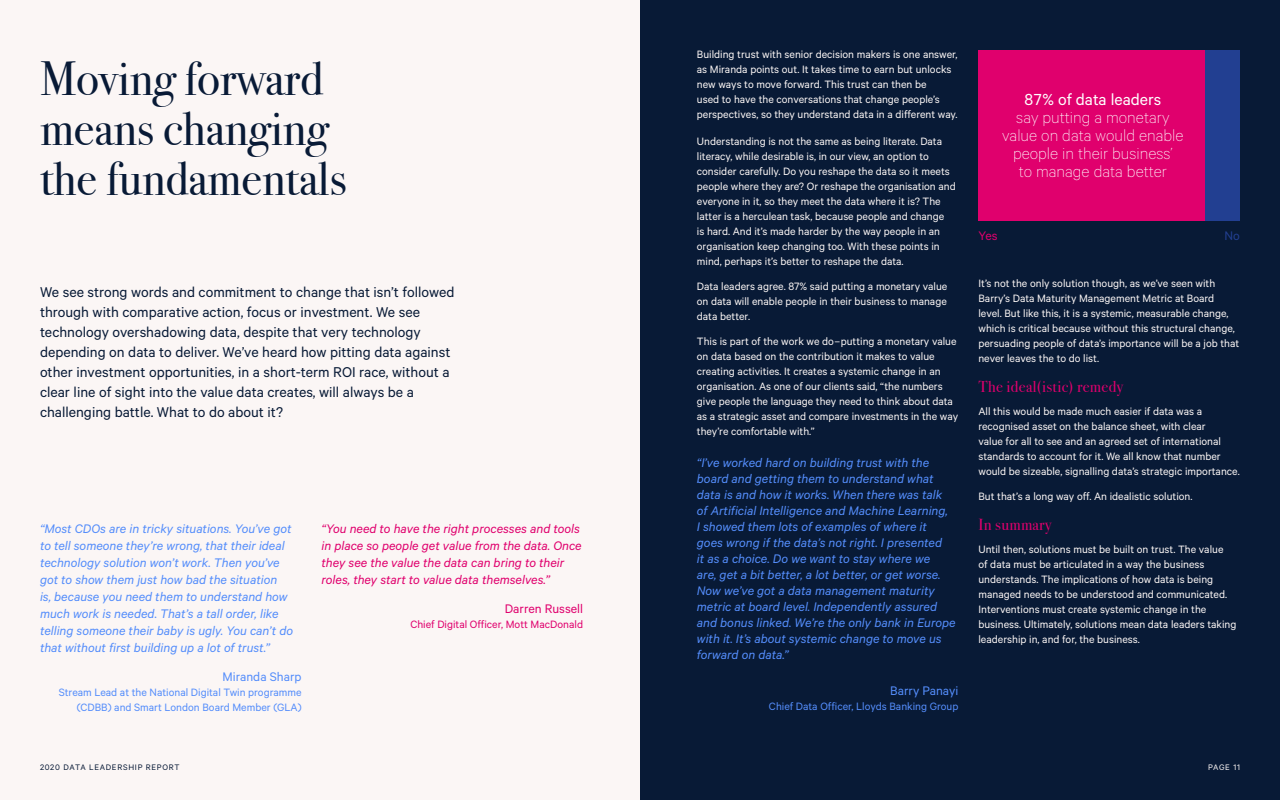
<style>
.page{position:relative;width:1280px;height:800px;background:#fbf6f5}
.page>*{position:absolute;margin:0;border:0;box-sizing:border-box;transform-origin:0 0}
.t1{font:48px/50px "Bodoni Svty Two ITCTT";color:#081a36}
.t2{font:100 18px/18px "Calibre";color:#fff;text-align:center}
.t3{font:18px "Calibre";color:#fff}
.t4{font:16px/20px "Calibre";color:#081a36}
.t5{font:16px "Bodoni Svty Two ITCTT";letter-spacing:.02em;color:#e0006d}
.t6{font:italic 14px/16px "Calibre";color:#548dfb}
.t7{font:italic 14px/17px "Calibre";color:#e0006d}
.t8{font:14px "Calibre";color:#548dfb}
.t9{font:14px "Calibre";color:#e0006d}
.t10{font:14px "Calibre";color:#223f91}
.t11{font:12px/15px "Calibre";color:#fbf6f5}
.t12{font:12px/15px "Calibre";color:#548dfb;text-align:right}
.t13{font:12px "Calibre";color:#e0006d}
.t14{font:9px "Calibre";letter-spacing:.08em;color:#081a36}
.t15{font:9px "Calibre";letter-spacing:.07em;color:#fbf6f5}
</style>
<div class="page">
<div style="left:640px;top:0;width:640px;height:800px;background:#081a36"></div>
<div style="left:978px;top:50px;width:228px;height:171px;background:#e0006d"></div>
<div style="left:1206px;top:50px;width:34px;height:171px;background:#223f91"></div>
<h1 class="t1" style="left:40px;top:49px;width:308px">Moving forward means changing the fundamentals</h1>
<p class="t4" style="left:40px;top:282px;width:416px">We see strong words and commitment to change that isn’t followed through with comparative action, focus or investment. We see technology overshadowing data, despite that very technology depending on data to deliver. We’ve heard how pitting data against other investment opportunities, in a short-term ROI race, without a clear line of sight into the value data creates, will always be a challenging battle. What to do about it?</p>
<p class="t6" style="left:40px;top:520px;width:255px;line-height:17px">“Most CDOs are in tricky situations. You’ve got to tell someone they’re wrong, that their ideal technology solution won’t work. Then you’ve got to show them just how bad the situation<br>is, because you need them to understand how much work is needed. That’s a tall order, like telling someone their baby is ugly. You can’t do that without first building up a lot of trust.”</p>
<p class="t8" style="left:223px;top:669px;width:80px">Miranda Sharp</p>
<p class="t12" style="left:59px;top:684px;width:244px">Stream Lead at the National Digital Twin programme (CDBB) and Smart London Board Member (GLA)</p>
<p class="t7" style="left:322px;top:520px;width:262px">“You need to have the right processes and tools in place so people get value from the data. Once they see the value the data can bring to their roles, they start to value data themselves.”</p>
<p class="t9" style="left:505px;top:601px;width:80px">Darren Russell</p>
<p class="t13" style="left:410px;top:617px;width:174px">Chief Digital Officer, Mott MacDonald</p>
<p class="t11" style="left:697px;top:46px;width:262px">Building trust with senior decision makers is one answer, as Miranda points out. It takes time to earn but unlocks new ways to move forward. This trust can then be<br>used to have the conversations that change people’s perspectives, so they understand data in a different way.</p>
<p class="t11" style="left:697px;top:133px;width:260px">Understanding is not the same as being literate. Data literacy, while desirable is, in our view, an option to consider carefully. Do you reshape the data so it meets people where they are? Or reshape the organisation and everyone in it, so they meet the data where it is? The latter is a herculean task, because people and change<br>is hard. And it’s made harder by the way people in an organisation keep changing too. With these points in mind, perhaps it’s better to reshape the data.</p>
<p class="t11" style="left:697px;top:278px;width:252px;text-align:justify">Data leaders agree. 87% said putting a monetary value on data will enable people in their business to manage data better.</p>
<p class="t11" style="left:697px;top:333px;width:263px">This is part of the work we do–putting a monetary value on data based on the contribution it makes to value creating activities. It creates a systemic change in an organisation. As one of our clients said, “the numbers give people the language they need to think about data as a strategic asset and compare investments in the way they’re comfortable with.”</p>
<p class="t6" style="left:697px;top:454px;width:260px">“I’ve worked hard on building trust with the board and getting them to understand what data is and how it works. When there was talk of Artificial Intelligence and Machine Learning,<br>I showed them lots of examples of where it goes wrong if the data’s not right. I presented<br>it as a choice. Do we want to stay where we<br>are, get a bit better, a lot better, or get worse.<br>Now we’ve got a data management maturity metric at board level. Independently assured and bonus linked. We’re the only bank in Europe with it. It’s about systemic change to move us forward on data.”</p>
<p class="t8" style="left:890px;top:683px;width:70px">Barry Panayi</p>
<p class="t12" style="left:769px;top:698px;width:191px">Chief Data Officer, Lloyds Banking Group</p>
<h2 class="t3" style="left:1025px;top:89px;width:138px">87% of data leaders</h2>
<h2 class="t2" style="left:1002px;top:108px;width:183px">say putting a monetary value on data would enable people in their business’<br>to manage data better</h2>
<p class="t9" style="left:978px;top:228px;width:21px">Yes</p>
<p class="t10" style="left:1225px;top:228px;width:17px">No</p>
<p class="t11" style="left:978px;top:275px;width:262px">It’s not the only solution though, as we’ve seen with Barry’s Data Maturity Management Metric at Board level. But like this, it is a systemic, measurable change, which is critical because without this structural change, persuading people of data’s importance will be a job that never leaves the to do list.</p>
<h3 class="t5" style="left:978px;top:373px;width:146px">The ideal(istic) remedy</h3>
<p class="t11" style="left:978px;top:403px;width:263px">All this would be made much easier if data was a recognised asset on the balance sheet, with clear<br>value for all to see and an agreed set of international standards to account for it. We all know that number would be sizeable, signalling data’s strategic importance.</p>
<p class="t11" style="left:978px;top:488px;width:216px">But that’s a long way off. An idealistic solution.</p>
<h3 class="t5" style="left:978px;top:511px;width:75px">In summary</h3>
<p class="t11" style="left:978px;top:541px;width:259px">Until then, solutions must be built on trust. The value<br>of data must be articulated in a way the business understands. The implications of how data is being managed needs to be understood and communicated.<br>Interventions must create systemic change in the business. Ultimately, solutions mean data leaders taking leadership in, and for, the business.</p>
<p class="t14" style="left:40px;top:762px;width:141px">2020 DATA LEADERSHIP REPORT</p>
<p class="t15" style="left:1208px;top:762px;width:33px">PAGE 11</p>
</div>
